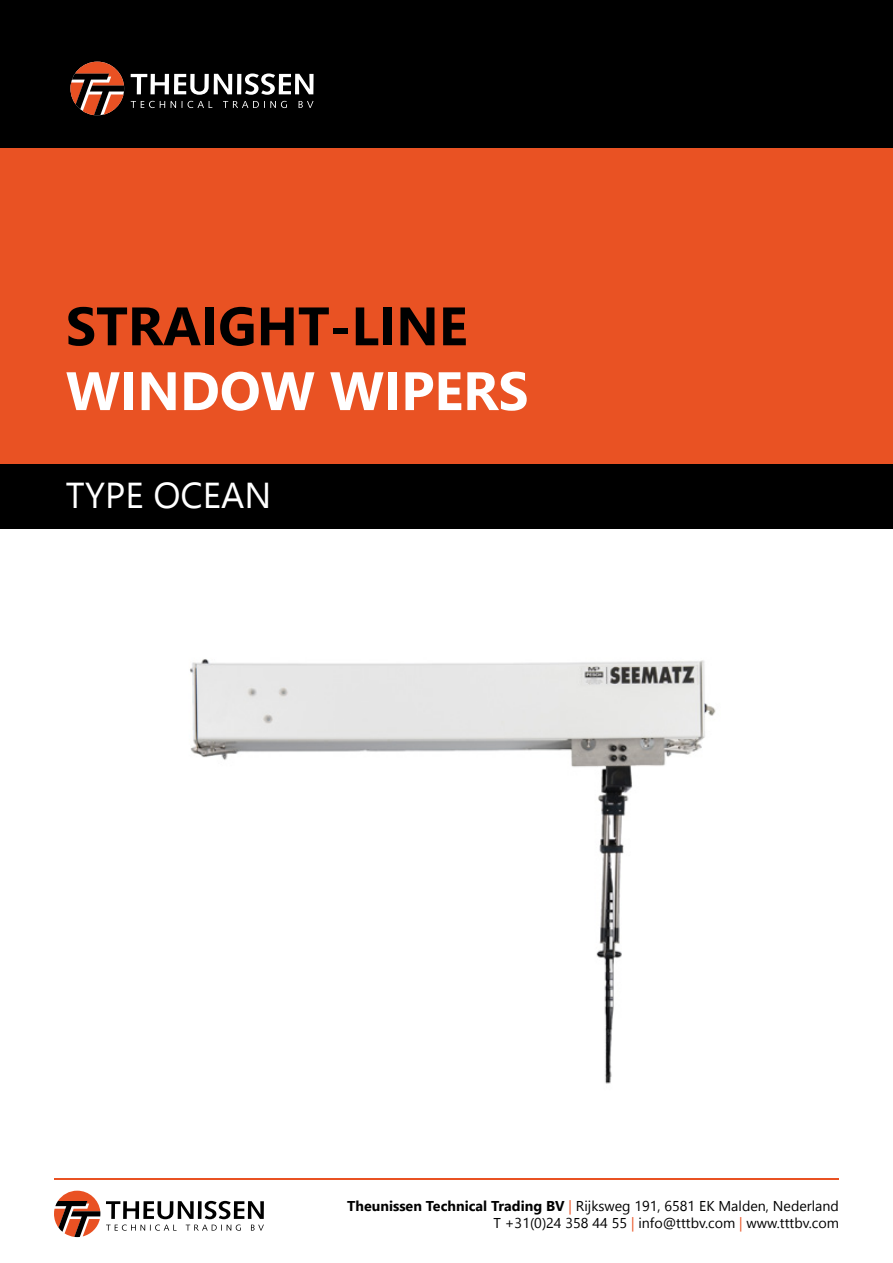
<style>
.page{position:relative;width:893px;height:1263px;background:#fff}
.page>*{position:absolute;margin:0;border:0;box-sizing:border-box;transform-origin:0 0}
.t1{font:700 54px "Leelawadee UI";color:#000}
.t2{font:700 54px "Leelawadee UI";color:#fff}
.t3{font:36px "Leelawadee UI";color:#fff}
.t4{font:14.25px/17.1px "Leelawadee UI";color:#000;text-align:right}
.s1{font-weight:700}
.s2{color:#e95223}
</style>
<div class="page">
<img style="left:190px;top:659px;width:526px;height:425px">
<div style="left:0;top:0;width:893px;height:528px;background:#000"></div>
<div style="left:0;top:148px;width:893px;height:315px;background:#e95223"></div>
<svg style="left:70px;top:62px;width:54px;height:53px"></svg>
<svg style="left:131px;top:73px;width:183px;height:22px"></svg>
<svg style="left:131px;top:101px;width:182px;height:7px"></svg>
<hr style="left:54px;top:1178px;width:785px;height:1px;background:#e95223">
<svg style="left:54px;top:1191px;width:46px;height:46px"></svg>
<svg style="left:106px;top:1201px;width:158px;height:30px"></svg>
<h1 class="t1" style="left:66px;top:288px;width:403px">STRAIGHT-LINE</h1>
<h1 class="t2" style="left:66px;top:352px;width:464px">WINDOW WIPERS</h1>
<h2 class="t3" style="left:66px;top:471px;width:207px">TYPE OCEAN</h2>
<p class="t4" style="left:347px;top:1197px;width:493px"><span class="s1">Theunissen Technical Trading BV</span> <span class="s2">|</span> Rijksweg 191, 6581 EK Malden, Nederland<br>T +31(0)24 358 44 55 <span class="s2">|</span> info@tttbv.com <span class="s2">|</span> www.tttbv.com</p>
</div>
